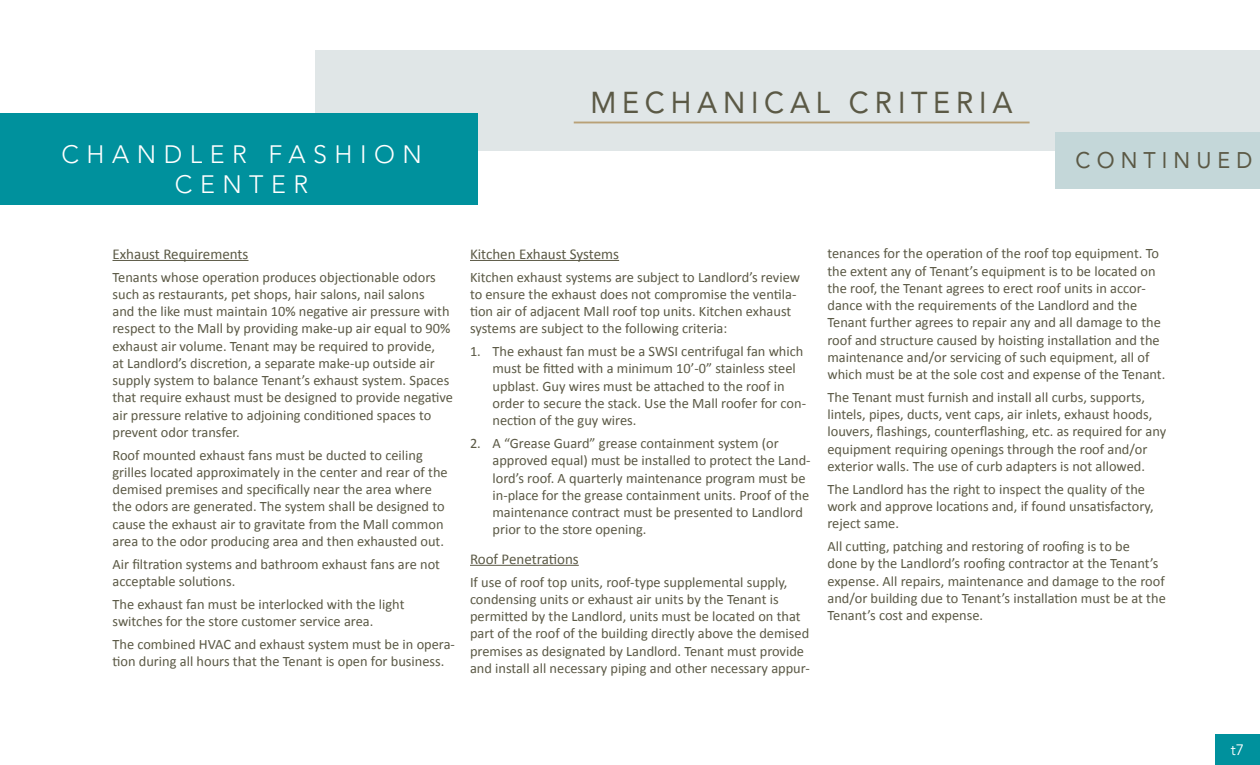
<style>
.page{position:relative;width:1260px;height:765px;background:#fff}
.page>*{position:absolute;margin:0;border:0;box-sizing:border-box;transform-origin:0 0}
.t1{font:30px "Avenir LT Std";letter-spacing:.2em;color:#5b5945;scale:.95 1}
.t2{font:300 25px/30px "Avenir LT Std";letter-spacing:.3em;color:#fff;text-align:center}
.t3{font:22.5px "Avenir LT Std";letter-spacing:.285em;color:#5b5945;scale:.95 1}
.t4{font:15px "Calibri";color:#5b5945}
.t5{font:15px "Avenir LT Std";color:#fff}
.t6{font:14.38px/17.2px "Calibri";color:#5b5945}
</style>
<div class="page">
<div style="left:1215px;top:734px;width:45px;height:31px;background:#00919d"></div>
<hr style="left:112px;top:260px;width:137px;height:1px;background:#5b5945">
<hr style="left:470px;top:260px;width:149px;height:1px;background:#5b5945">
<hr style="left:470px;top:565px;width:109px;height:1px;background:#5b5945">
<div style="left:315px;top:50px;width:945px;height:101px;background:#e0e6e7"></div>
<div style="left:1055px;top:132px;width:205px;height:57px;background:#c4d7d9"></div>
<hr style="left:574px;top:122px;width:456px;height:1px;background:#b9a177">
<div style="left:0;top:114px;width:477px;height:91px;background:#00919d"></div>
<h2 class="t2" style="left:62px;top:140px;width:362px">CHANDLER FASHION<br>CENTER</h2>
<h1 class="t1" style="left:591px;top:85px;width:446px">MECHANICAL CRITERIA</h1>
<h3 class="t3" style="left:1076px;top:147px;width:188px">CONTINUED</h3>
<p class="t4" style="left:112px;top:244px;width:138px">Exhaust Requirements</p>
<p class="t6" style="left:112px;top:268px;width:342px">Tenants whose operation produces objectionable odors such as restaurants, pet shops, hair salons, nail salons<br>and the like must maintain 10% negative air pressure with respect to the Mall by providing make-up air equal to 90% exhaust air volume. Tenant may be required to provide,<br>at Landlord’s discretion, a separate make-up outside air supply system to balance Tenant’s exhaust system. Spaces that require exhaust must be designed to provide negative air pressure relative to adjoining conditioned spaces to prevent odor transfer.</p>
<p class="t6" style="left:112px;top:446px;width:337px">Roof mounted exhaust fans must be ducted to ceiling grilles located approximately in the center and rear of the demised premises and specifically near the area where the odors are generated. The system shall be designed to cause the exhaust air to gravitate from the Mall common area to the odor producing area and then exhausted out.</p>
<p class="t6" style="left:112px;top:555px;width:329px">Air filtration systems and bathroom exhaust fans are not acceptable solutions.</p>
<p class="t6" style="left:112px;top:595px;width:294px">The exhaust fan must be interlocked with the light switches for the store customer service area.</p>
<p class="t6" style="left:112px;top:635px;width:344px">The combined HVAC and exhaust system must be in opera&shy;tion during all hours that the Tenant is open for business.</p>
<p class="t4" style="left:470px;top:244px;width:151px">Kitchen Exhaust Systems</p>
<p class="t6" style="left:470px;top:268px;width:332px">Kitchen exhaust systems are subject to Landlord’s review to ensure the exhaust does not compromise the ventila&shy;tion air of adjacent Mall roof top units. Kitchen exhaust systems are subject to the following criteria:</p>
<p class="t6" style="left:492px;top:342px;width:315px;text-indent:-22px">1. The exhaust fan must be a SWSI centrifugal fan which must be fitted with a minimum 10’-0” stainless steel upblast. Guy wires must be attached to the roof in order to secure the stack. Use the Mall roofer for con&shy;nection of the guy wires.</p>
<p class="t6" style="left:492px;top:434px;width:320px;text-indent:-22px">2. A “Grease Guard” grease containment system (or approved equal) must be installed to protect the Land&shy;lord’s roof. A quarterly maintenance program must be in-place for the grease containment units. Proof of the maintenance contract must be presented to Landlord prior to the store opening.</p>
<p class="t4" style="left:470px;top:549px;width:110px">Roof Penetrations</p>
<p class="t6" style="left:470px;top:572px;width:341px">If use of roof top units, roof-type supplemental supply, condensing units or exhaust air units by the Tenant is permitted by the Landlord, units must be located on that part of the roof of the building directly above the demised premises as designated by Landlord. Tenant must provide and install all necessary piping and other necessary appur-</p>
<p class="t6" style="left:827px;top:244px;width:339px">tenances for the operation of the roof top equipment. To the extent any of Tenant’s equipment is to be located on the roof, the Tenant agrees to erect roof units in accor&shy;dance with the requirements of the Landlord and the Tenant further agrees to repair any and all damage to the roof and structure caused by hoisting installation and the maintenance and/or servicing of such equipment, all of which must be at the sole cost and expense of the Tenant.</p>
<p class="t6" style="left:827px;top:388px;width:340px">The Tenant must furnish and install all curbs, supports, lintels, pipes, ducts, vent caps, air inlets, exhaust hoods, louvers, flashings, counterflashing, etc. as required for any equipment requiring openings through the roof and/or exterior walls. The use of curb adapters is not allowed.</p>
<p class="t6" style="left:827px;top:480px;width:328px">The Landlord has the right to inspect the quality of the work and approve locations and, if found unsatisfactory, reject same.</p>
<p class="t6" style="left:827px;top:537px;width:340px">All cutting, patching and restoring of roofing is to be<br>done by the Landlord’s roofing contractor at the Tenant’s expense. All repairs, maintenance and damage to the roof and/or building due to Tenant’s installation must be at the Tenant’s cost and expense.</p>
<p class="t5" style="left:1231px;top:741px;width:15px">t7</p>
</div>
